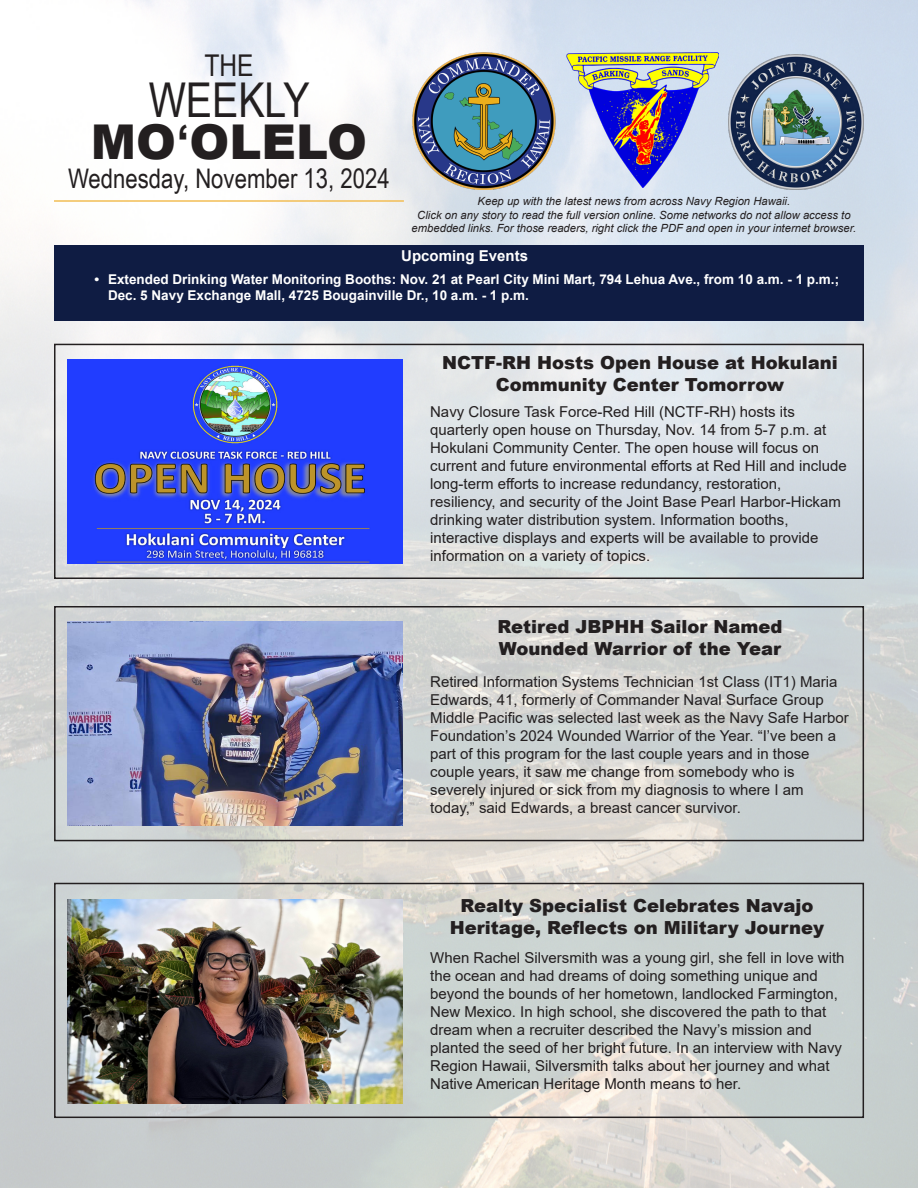
<style>
.page{position:relative;width:918px;height:1188px;background:#fff}
.page>*{position:absolute;margin:0;border:0;box-sizing:border-box;transform-origin:0 0}
.t1{font:900 48px "Arial";color:#231f20}
.t2{font:48px "Arial Narrow";color:#231f20}
.t3{font:30px "Arial Narrow";color:#231f20}
.t4{font:27px "Arial Narrow";color:#231f20}
.t5{font:900 18px/21.6px "Arial";color:#231f20;text-align:center}
.t6{font:15px/18px "Arial";color:#231f20}
.t7{font:700 15px "Arial";color:#fff}
.t8{font:700 13.5px/16.2px "Arial";color:#fff}
.t9{font:italic 11.25px "Arial";color:#231f20}
.s1{font-weight:700}
</style>
<div class="page">
<img style="left:0;top:0;width:918px;height:1188px">
<img style="left:567px;top:52px;width:151px;height:135px">
<img style="left:411px;top:52px;width:149px;height:137px">
<img style="left:728px;top:54px;width:136px;height:135px">
<hr style="left:54px;top:200px;width:350px;height:2px;background:#f2bd54">
<div style="left:54px;top:606px;width:810px;height:235px;border:2px solid #231f20"></div>
<img style="left:68px;top:622px;width:334px;height:204px">
<img style="left:68px;top:899px;width:334px;height:204px">
<div style="left:54px;top:883px;width:810px;height:235px;border:2px solid #231f20"></div>
<img style="left:68px;top:359px;width:334px;height:204px">
<div style="left:54px;top:344px;width:810px;height:235px;border:2px solid #231f20"></div>
<div style="left:54px;top:245px;width:810px;height:75px;background:#0f1c43"></div>
<p class="t3" style="left:204px;top:43px;width:51px">THE</p>
<p class="t2" style="left:149px;top:65px;width:163px">WEEKLY</p>
<p class="t1" style="left:91px;top:107px;width:278px">MO<span class="s1">ʻ</span>OLELO</p>
<p class="t4" style="left:68px;top:158px;width:323px">Wednesday, November 13, 2024</p>
<p class="t9" style="left:478px;top:194px;width:314px">Keep up with the latest news from across Navy Region Hawaii.</p>
<p class="t9" style="left:417px;top:208px;width:435px">Click on any story to read the full version online. Some networks do not allow access to</p>
<p class="t9" style="left:412px;top:221px;width:446px">embedded links. For those readers, right click the PDF and open in your internet browser.</p>
<p class="t7" style="left:401px;top:246px;width:128px">Upcoming Events</p>
<p class="t8" style="left:108px;top:271px;width:733px;text-indent:-14px">• Extended Drinking Water Monitoring Booths: Nov. 21 at Pearl City Mini Mart, 794 Lehua Ave., from 10 a.m. - 1 p.m.;<br>Dec. 5 Navy Exchange Mall, 4725 Bougainville Dr., 10 a.m. - 1 p.m.</p>
<p class="t5" style="left:442px;top:351px;width:397px">NCTF-RH Hosts Open House at Hokulani<br>Community Center Tomorrow</p>
<p class="t6" style="left:430px;top:403px;width:366px">Navy Closure Task Force-Red Hill (NCTF-RH) hosts its</p>
<p class="t6" style="left:430px;top:421px;width:418px">quarterly open house on Thursday, Nov. 14 from 5-7 p.m. at Hokulani Community Center. The open house will focus on current and future environmental efforts at Red Hill and include long-term efforts to increase redundancy, restoration,</p>
<p class="t6" style="left:430px;top:493px;width:412px">resiliency, and security of the Joint Base Pearl Harbor-Hickam drinking water distribution system. Information booths,</p>
<p class="t6" style="left:430px;top:529px;width:390px">interactive displays and experts will be available to provide information on a variety of topics.</p>
<p class="t5" style="left:498px;top:615px;width:286px">Retired JBPHH Sailor Named</p>
<p class="t5" style="left:499px;top:637px;width:284px">Wounded Warrior of the Year</p>
<p class="t6" style="left:430px;top:672px;width:420px">Retired Information Systems Technician 1st Class (IT1) Maria Edwards, 41, formerly of Commander Naval Surface Group Middle Pacific was selected last week as the Navy Safe Harbor Foundation’s 2024 Wounded Warrior of the Year. “I’ve been a part of this program for the last couple years and in those</p>
<p class="t6" style="left:430px;top:762px;width:366px">couple years, it saw me change from somebody who is</p>
<p class="t6" style="left:430px;top:780px;width:375px">severely injured or sick from my diagnosis to where I am</p>
<p class="t6" style="left:430px;top:798px;width:312px">today,” said Edwards, a breast cancer survivor.</p>
<p class="t5" style="left:461px;top:894px;width:355px">Realty Specialist Celebrates Navajo</p>
<p class="t5" style="left:450px;top:916px;width:376px">Heritage, Reflects on Military Journey</p>
<p class="t6" style="left:430px;top:948px;width:416px">When Rachel Silversmith was a young girl, she fell in love with the ocean and had dreams of doing something unique and beyond the bounds of her hometown, landlocked Farmington, New Mexico. In high school, she discovered the path to that dream when a recruiter described the Navy’s mission and planted the seed of her bright future. In an interview with Navy Region Hawaii, Silversmith talks about her journey and what Native American Heritage Month means to her.</p>
</div>
